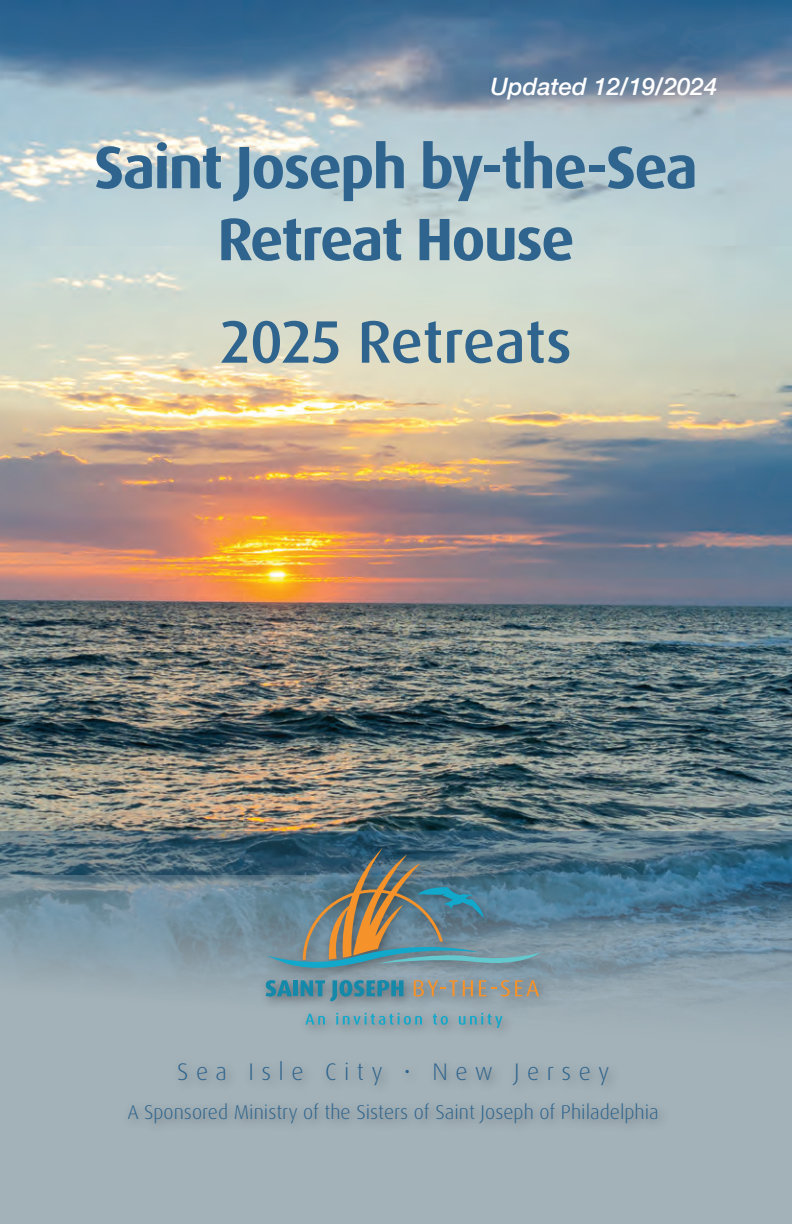
<style>
.page{position:relative;width:792px;height:1224px;background:#fff}
.page>*{position:absolute;margin:0;border:0;box-sizing:border-box;transform-origin:0 0}
.t1{font:700 60px/72px "Dax OT";letter-spacing:-.03em;color:#2e648d;text-align:center}
.t2{font:500 60px "Dax OT";letter-spacing:-.01em;color:#2e648d}
.t3{font:300 24px "Dax OT";letter-spacing:.31em;color:#2e648d}
.t4{font:italic 500 24px "Helvetica Neue";color:#fff}
.t5{font:300 20px "Dax OT";color:#2e648d}
</style>
<div class="page">
<img style="left:0;top:0;width:792px;height:832px">
<svg style="left:0;top:832px;width:792px;height:392px;background:#8ba0ab"></svg>
<div style="left:259px;top:843px;width:293px;height:198px;background:#231f20;opacity:.5"></div>
<svg style="left:266px;top:980px;width:26px;height:17px"></svg>
<div style="left:293px;top:980px;width:5px;height:16px;background:#1589a9"></div>
<svg style="left:301px;top:980px;width:103px;height:21px;background:#518d9f"></svg>
<svg style="left:414px;top:980px;width:59px;height:17px"></svg>
<svg style="left:479px;top:980px;width:60px;height:17px"></svg>
<svg style="left:305px;top:1014px;width:20px;height:11px"></svg>
<svg style="left:336px;top:1013px;width:86px;height:12px"></svg>
<svg style="left:433px;top:1014px;width:15px;height:11px"></svg>
<svg style="left:459px;top:1013px;width:43px;height:15px"></svg>
<svg style="left:266px;top:845px;width:275px;height:127px;background:#647e85"></svg>
<div style="left:172px;top:1055px;width:450px;height:43px;background:#a1b0b7"></div>
<div style="left:121px;top:1097px;width:550px;height:39px;background:#9fadb4"></div>
<p class="t4" style="left:490px;top:66px;width:228px">Updated 12/19/2024</p>
<h1 class="t1" style="left:94px;top:132px;width:605px">Saint Joseph by-the-Sea<br>Retreat House</h1>
<h1 class="t2" style="left:220px;top:304px;width:353px">2025 Retreats</h1>
<p class="t3" style="left:177px;top:1056px;width:434px">Sea Isle City • New Jersey</p>
<p class="t5" style="left:127px;top:1100px;width:533px">A Sponsored Ministry of the Sisters of Saint Joseph of Philadelphia</p>
</div>
